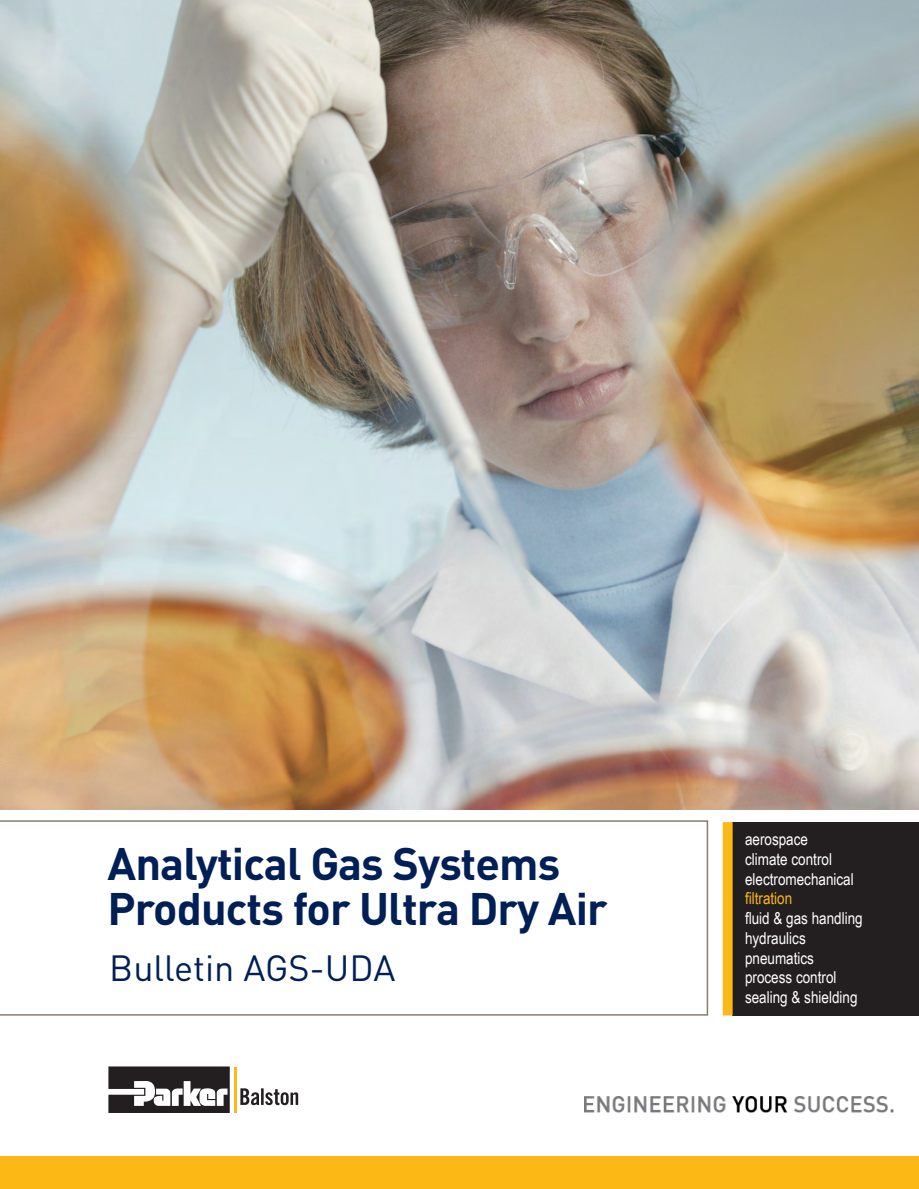
<style>
.page{position:relative;width:919px;height:1189px;background:#fff}
.page>*{position:absolute;margin:0;border:0;box-sizing:border-box;transform-origin:0 0}
.t1{font:700 45px "DINOT";letter-spacing:-.02em;color:#001f56}
.t2{font:36px "DINOT";color:#001f56}
.t3{font:16.5px "Arial Narrow";color:#fff}
.t4{font:16.5px "Arial Narrow";color:#fcb814}
</style>
<div class="page">
<div style="left:732px;top:822px;width:187px;height:193px;background:#231f20"></div>
<div style="left:723px;top:822px;width:10px;height:193px;background:#fcb814"></div>
<div style="left:0;top:1156px;width:919px;height:33px;background:#fcb814"></div>
<svg style="left:0;top:820px;width:708px;height:195px"></svg>
<img style="left:585px;top:1096px;width:309px;height:16px">
<svg style="left:240px;top:1088px;width:58px;height:17px"></svg>
<svg style="left:108px;top:1066px;width:122px;height:47px"></svg>
<hr style="left:234px;top:1067px;width:2px;height:45px;background:#fcb814">
<img style="left:0;top:0;width:919px;height:809px">
<p class="t1" style="left:108px;top:833px;width:454px">Analytical Gas Systems</p>
<p class="t1" style="left:108px;top:878px;width:502px">Products for Ultra Dry Air</p>
<p class="t2" style="left:109px;top:943px;width:288px">Bulletin AGS-UDA</p>
<p class="t3" style="left:745px;top:827px;width:65px">aerospace</p>
<p class="t3" style="left:745px;top:847px;width:88px">climate control</p>
<p class="t3" style="left:745px;top:866px;width:110px">electromechanical</p>
<p class="t4" style="left:745px;top:886px;width:49px">filtration</p>
<p class="t3" style="left:745px;top:906px;width:119px">fluid &amp; gas handling</p>
<p class="t3" style="left:745px;top:926px;width:62px">hydraulics</p>
<p class="t3" style="left:745px;top:945px;width:71px">pneumatics</p>
<p class="t3" style="left:745px;top:965px;width:93px">process control</p>
<p class="t3" style="left:745px;top:985px;width:114px">sealing &amp; shielding</p>
</div>
